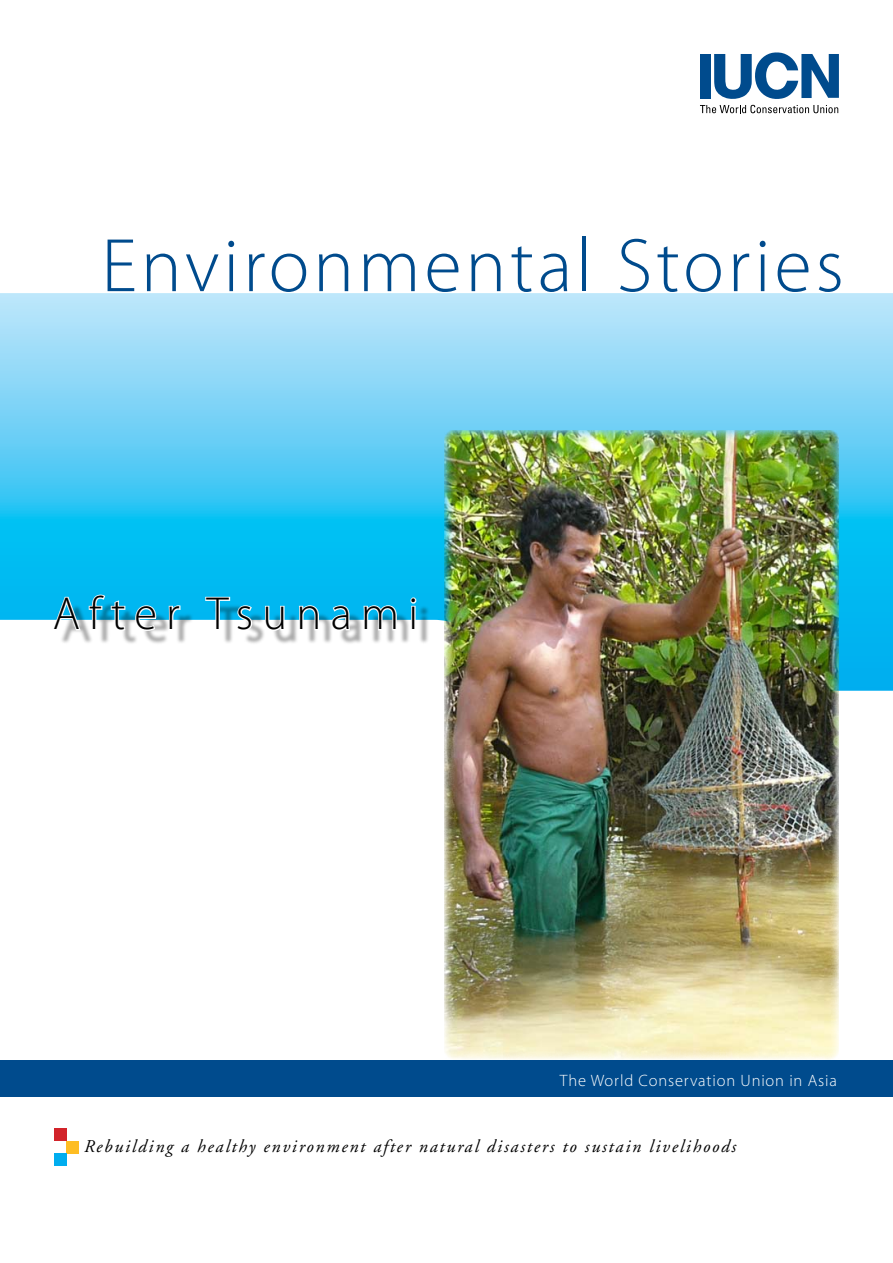
<style>
.page{position:relative;width:893px;height:1263px;background:#fff}
.page>*{position:absolute;margin:0;border:0;box-sizing:border-box;transform-origin:0 0}
.t1{font:300 76.5px "Myriad Pro";letter-spacing:.05em;color:#004b8d}
.t2{font:300 46.5px "Myriad Pro";letter-spacing:.2em;color:#000}
.t3{font:italic 18px "Adobe Garamond";letter-spacing:.1em;color:#000}
.t4{font:300 16.5px "Myriad Pro";letter-spacing:.05em;color:#fff}
</style>
<div class="page">
<div style="left:0;top:1060px;width:893px;height:37px;background:#004b8d"></div>
<div style="left:66px;top:1141px;width:12px;height:12px;background:#febd23"></div>
<div style="left:54px;top:1153px;width:12px;height:12px;background:#00adef"></div>
<div style="left:54px;top:1129px;width:12px;height:12px;background:#d2232a"></div>
<svg style="left:700px;top:52px;width:139px;height:61px"></svg>
<svg style="left:0;top:293px;width:893px;height:398px;background:#74d4f7"></svg>
<img style="left:444px;top:430px;width:395px;height:629px">
<div style="left:59px;top:601px;width:372px;height:45px;background:#000;opacity:.35"></div>
<svg style="left:51px;top:596px;width:31px;height:35px"></svg>
<svg style="left:88px;top:593px;width:39px;height:39px"></svg>
<svg style="left:134px;top:604px;width:23px;height:28px"></svg>
<svg style="left:168px;top:604px;width:14px;height:27px"></svg>
<svg style="left:204px;top:596px;width:49px;height:36px"></svg>
<svg style="left:264px;top:605px;width:22px;height:27px"></svg>
<svg style="left:298px;top:604px;width:22px;height:27px"></svg>
<svg style="left:330px;top:604px;width:21px;height:28px"></svg>
<svg style="left:362px;top:604px;width:36px;height:27px"></svg>
<div style="left:411px;top:606px;width:5px;height:24px;border:2px solid #fff"></div>
<div style="left:410px;top:597px;width:6px;height:7px;border:2px solid #fff;border-radius:50%"></div>
<h1 class="t1" style="left:101px;top:220px;width:744px">Environmental Stories</h1>
<h2 class="t2" style="left:53px;top:586px;width:367px">After Tsunami</h2>
<p class="t4" style="left:560px;top:1071px;width:278px">The World Conservation Union in Asia</p>
<p class="t3" style="left:84px;top:1137px;width:653px">Rebuilding a healthy environment after natural disasters to sustain livelihoods</p>
</div>
